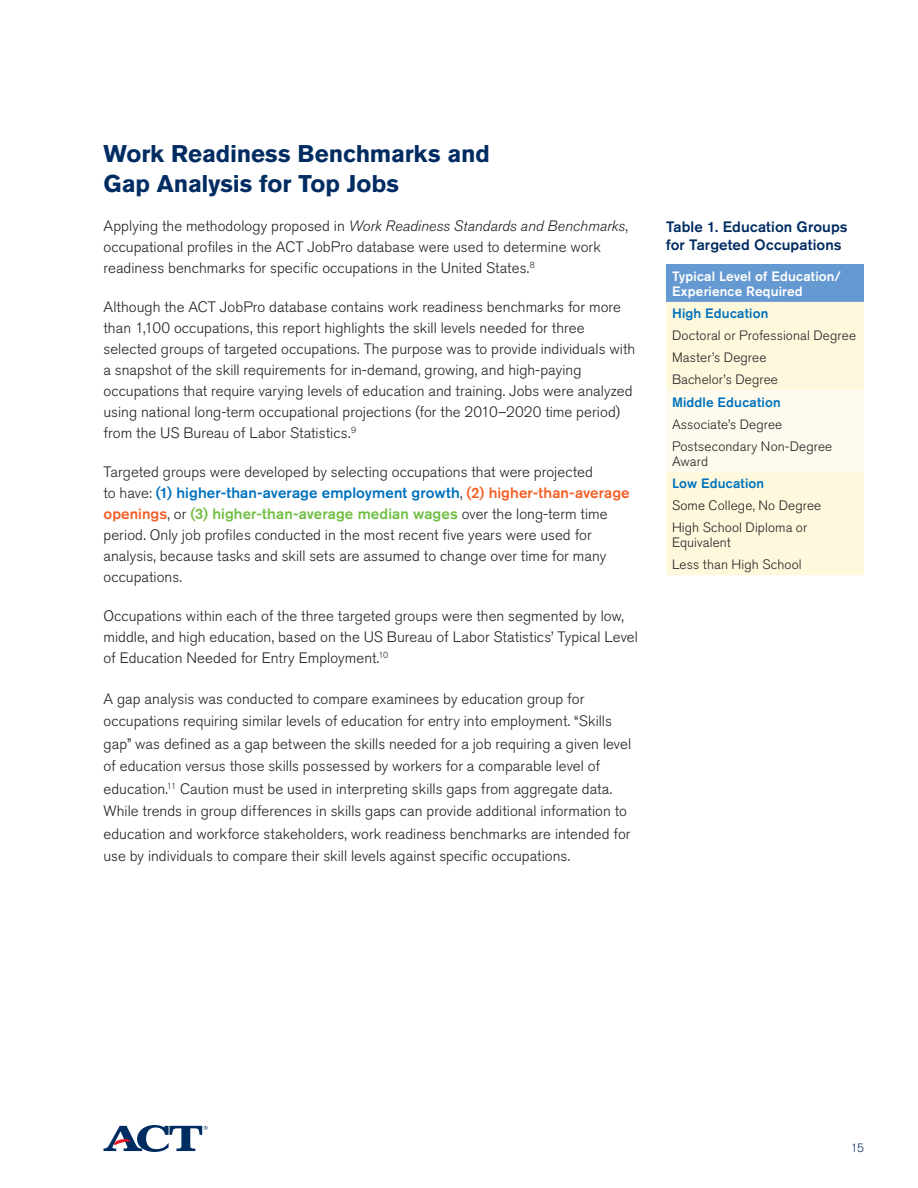
<style>
.page{position:relative;width:918px;height:1188px;background:#fff}
.page>*{position:absolute;margin:0;border:0;box-sizing:border-box;transform-origin:0 0}
.t1{font:700 24px/30px "Akzidenz Grotesk Std";letter-spacing:-.005em;color:#002c62}
.t2{font:300 15px/21px "Akzidenz Grotesk Std";letter-spacing:.005em;color:#231f20}
.t3{font:500 15px/18px "Akzidenz Grotesk Std";letter-spacing:.005em;color:#002c62}
.t4{font:300 13.5px/22.2px "Akzidenz Grotesk Std";letter-spacing:.01em;color:#231f20}
.t5{font:500 13.5px/15px "Akzidenz Grotesk Std";letter-spacing:.015em;color:#fff}
.t6{font:500 13.5px "Akzidenz Grotesk Std";letter-spacing:.01em;color:#0072bc}
.t7{font:300 12px "Akzidenz Grotesk Std";color:#002c62}
.s1{font-style:italic}
.s2{font-weight:500;color:#0072bc}
.s3{font-weight:500;color:#f26027}
.s4{font-weight:500;color:#71bf44}
</style>
<div class="page">
<svg style="left:104px;top:1125px;width:104px;height:27px"></svg>
<div style="left:666px;top:265px;width:198px;height:37px;background:#6599d1"></div>
<div style="left:666px;top:302px;width:198px;height:44px;background:#fef8dd"></div>
<div style="left:666px;top:346px;width:198px;height:229px;background:#fef8dd"></div>
<div style="left:666px;top:390px;width:198px;height:82px;background:#fefbee"></div>
<h1 class="t1" style="left:104px;top:139px;width:388px">Work Readiness Benchmarks and<br>Gap Analysis for Top Jobs</h1>
<p class="t2" style="left:104px;top:216px;width:526px">Applying the methodology proposed in <span class="s1">Work Readiness Standards and Benchmarks</span>, occupational profiles in the ACT JobPro database were used to determine work readiness benchmarks for specific occupations in the United States.<sup>8</sup></p>
<p class="t2" style="left:104px;top:297px;width:533px">Although the ACT JobPro database contains work readiness benchmarks for more than 1,100 occupations, this report highlights the skill levels needed for three selected groups of targeted occupations. The purpose was to provide individuals with a snapshot of the skill requirements for in-demand, growing, and high-paying occupations that require varying levels of education and training. Jobs were analyzed using national long-term occupational projections (for the 2010–2020 time period) from the US Bureau of Labor Statistics.<sup>9</sup></p>
<p class="t2" style="left:103px;top:462px;width:528px">Targeted groups were developed by selecting occupations that were projected<br>to have: <span class="s2">(1) higher-than-average employment growth</span>, <span class="s3">(2) higher-than-average openings</span>, or <span class="s4">(3) higher-than-average median wages</span> over the long-term time period. Only job profiles conducted in the most recent five years were used for analysis, because tasks and skill sets are assumed to change over time for many occupations.</p>
<p class="t2" style="left:103px;top:606px;width:536px">Occupations within each of the three targeted groups were then segmented by low, middle, and high education, based on the US Bureau of Labor Statistics’ Typical Level of Education Needed for Entry Employment.<sup>10</sup></p>
<p class="t2" style="left:104px;top:687px;width:529px;line-height:22.5px">A gap analysis was conducted to compare examinees by education group for occupations requiring similar levels of education for entry into employment. “Skills gap” was defined as a gap between the skills needed for a job requiring a given level of education versus those skills possessed by workers for a comparable level of education.<sup>11</sup> Caution must be used in interpreting skills gaps from aggregate data.<br>While trends in group differences in skills gaps can provide additional information to education and workforce stakeholders, work readiness benchmarks are intended for use by individuals to compare their skill levels against specific occupations.</p>
<p class="t3" style="left:666px;top:217px;width:183px">Table 1. Education Groups for Targeted Occupations</p>
<p class="t5" style="left:672px;top:268px;width:171px">Typical Level of Education/<br>Experience Required</p>
<p class="t6" style="left:672px;top:305px;width:98px">High Education</p>
<p class="t4" style="left:672px;top:325px;width:186px">Doctoral or Professional Degree<br>Master’s Degree<br>Bachelor’s Degree</p>
<p class="t6" style="left:672px;top:394px;width:110px">Middle Education</p>
<p class="t4" style="left:672px;top:413px;width:162px">Associate’s Degree<br>Postsecondary Non-Degree</p>
<p class="t4" style="left:672px;top:450px;width:38px">Award</p>
<p class="t6" style="left:672px;top:475px;width:94px">Low Education</p>
<p class="t4" style="left:672px;top:495px;width:151px">Some College, No Degree<br>High School Diploma or</p>
<p class="t4" style="left:672px;top:532px;width:131px">Equivalent<br>Less than High School</p>
<p class="t7" style="left:851px;top:1141px;width:15px">15</p>
</div>
